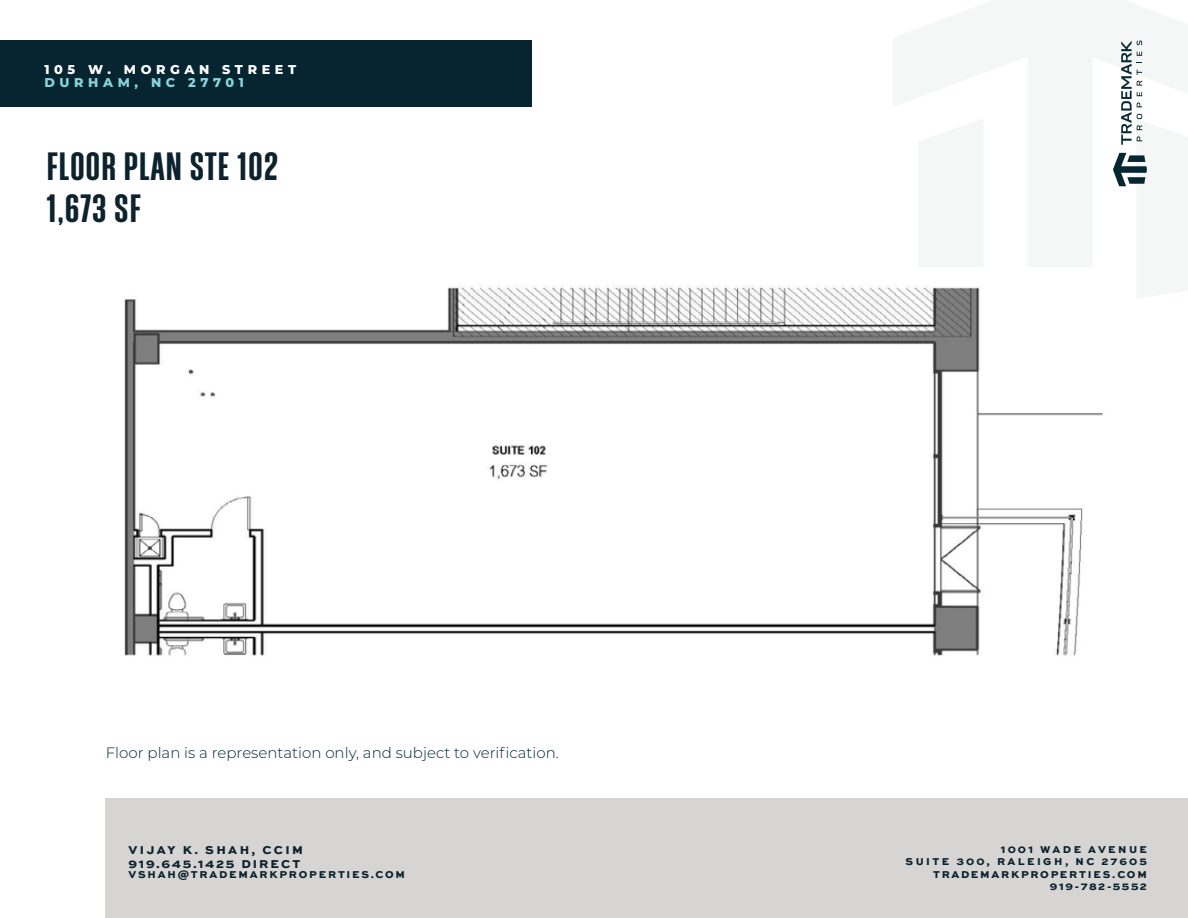
<style>
.page{position:relative;width:1188px;height:918px;background:#fff}
.page>*{position:absolute;margin:0;border:0;box-sizing:border-box;transform-origin:0 0}
.t1{font:700 34.5px "Athletic Condensed";letter-spacing:.02em;color:#0c232e}
.t2{font:300 15px "Montserrat";color:#052630}
.t3{font:800 12.75px "Montserrat";letter-spacing:.36em;color:#fff}
.t4{font:800 12.75px "Montserrat";letter-spacing:.36em;color:#89d3da}
.t5{font:12px/13.5px "Sweet Sans Heavy SC";letter-spacing:.17em;color:#0c232e}
.t6{font:10.5px/12.5px "Sweet Sans Heavy SC";letter-spacing:.18em;color:#0b232e;text-align:right}
.t7{font:10.5px "Sweet Sans Heavy SC";letter-spacing:.17em;color:#0c232e}
</style>
<div class="page">
<div style="left:106px;top:798px;width:1082px;height:120px;background:#d6d5d4"></div>
<div style="left:0;top:40px;width:531px;height:67px;background:#062531"></div>
<svg style="left:1113px;top:40px;width:34px;height:147px"></svg>
<img style="left:124px;top:286px;width:979px;height:370px">
<p class="t3" style="left:45px;top:60px;width:253px">105 W. MORGAN STREET</p>
<p class="t4" style="left:45px;top:73px;width:201px">DURHAM, NC 27701</p>
<p class="t1" style="left:46px;top:146px;width:234px">FLOOR PLAN STE 102</p>
<p class="t1" style="left:46px;top:188px;width:96px">1,673 SF</p>
<p class="t2" style="left:106px;top:742px;width:455px">Floor plan is a representation only, and subject to verification.</p>
<p class="t5" style="left:129px;top:844px;width:176px">VIJAY K. SHAH, CCIM<br>919.645.1425 DIRECT</p>
<p class="t7" style="left:129px;top:868px;width:278px">VSHAH@TRADEMARKPROPERTIES.COM</p>
<p class="t6" style="left:906px;top:843px;width:243px">1001 WADE AVENUE<br>SUITE 300, RALEIGH, NC 27605<br>TRADEMARKPROPERTIES.COM<br>919-782-5552</p>
</div>
